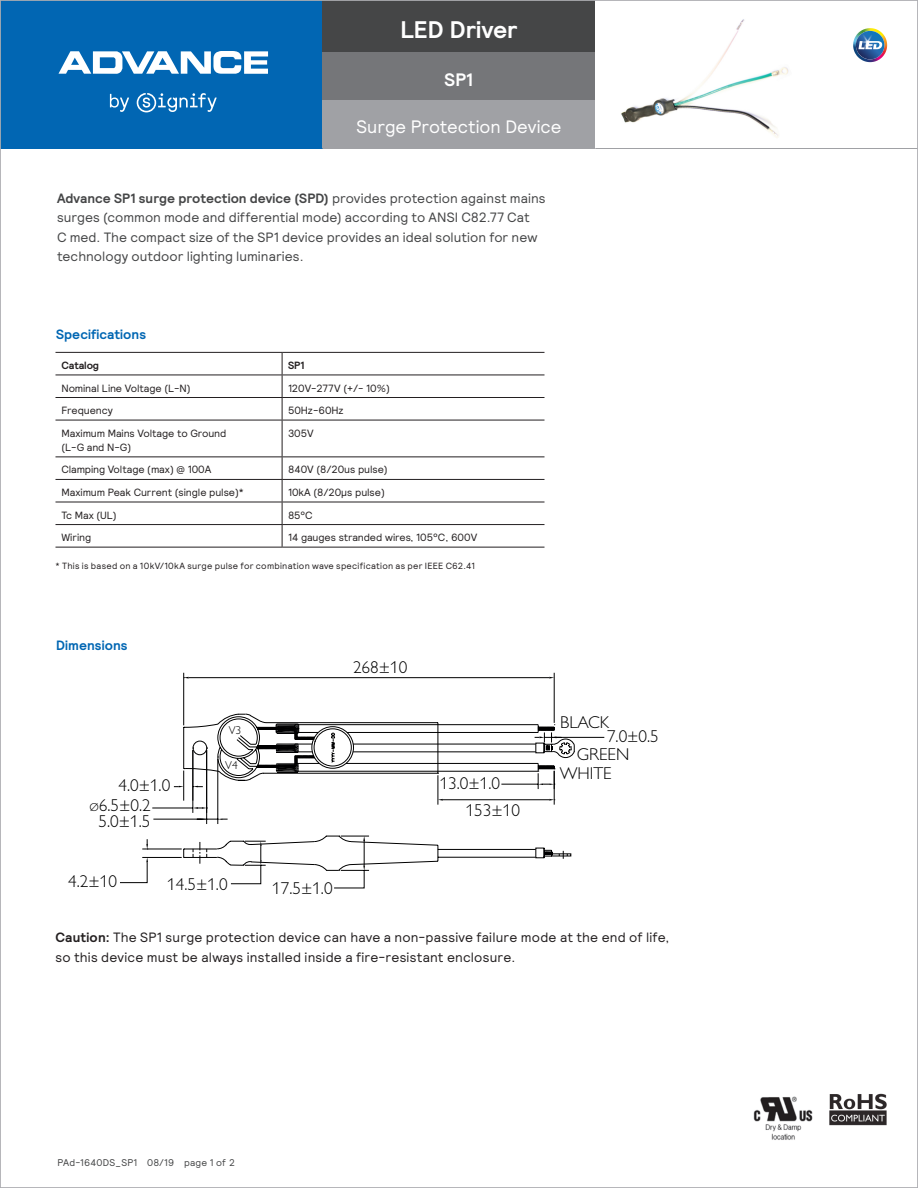
<style>
.page{position:relative;width:918px;height:1188px;background:#fff}
.page>*{position:absolute;margin:0;border:0;box-sizing:border-box;transform-origin:0 0}
.t1{font:700 24px "Relative";color:#fff}
.t2{font:18px "Relative";color:#fff}
.t3{font:700 18px "Relative";color:#fff}
.t4{font:300 17.25px/27.3px "Gill Sans Alt One";color:#000001}
.Advance_Intro_Copy_P{font:13.5px/19.5px "Relative";letter-spacing:.005em;color:#454647}
.Body_09{font:13.5px/19.5px "Relative";letter-spacing:.015em;color:#231f20}
.Advance_Intro_Copy_P-2{font:700 13.5px "Relative";color:#454647}
.Body_09-2{font:700 13.5px "Relative";letter-spacing:.01em;color:#0166b3}
.t5{font:300 11.4px "Gill Sans Alt One";color:#000001}
.PR__chart_text{font:10.5px/14.2px "Relative";letter-spacing:-.005em;color:#231f20}
.PR__chart_headlines{font:700 10.5px "Relative";letter-spacing:-.01em;color:#231f20}
.t6{font:9.75px "Relative";letter-spacing:.025em;color:#454647}
.Body_09-3{font:9px "Relative";letter-spacing:.03em;color:#231f20}
.s1{font-weight:400}
.s2{font-size:11.4px}
.s3{font-weight:700}
</style>
<div class="page">
<div style="left:0;top:0;width:322px;height:148px;background:#0166b3"></div>
<div style="left:322px;top:0;width:274px;height:52px;background:#454647"></div>
<div style="left:322px;top:52px;width:274px;height:48px;background:#757679"></div>
<div style="left:322px;top:100px;width:274px;height:48px;background:#a0a1a5"></div>
<hr style="left:0;top:148px;width:322px;height:1px;background:#0166b3">
<hr style="left:322px;top:148px;width:274px;height:1px;background:#a0a1a5">
<hr style="left:596px;top:148px;width:322px;height:1px;background:#a0a1a5">
<svg style="left:110px;top:93px;width:107px;height:19px"></svg>
<svg style="left:59px;top:51px;width:209px;height:23px"></svg>
<svg style="left:852px;top:27px;width:36px;height:36px"></svg>
<svg style="left:853px;top:28px;width:33px;height:34px"></svg>
<img style="left:621px;top:19px;width:168px;height:119px">
<img style="left:753px;top:1093px;width:134px;height:47px">
<hr style="left:56px;top:352px;width:226px;height:1px;background:#231f20">
<hr style="left:282px;top:352px;width:263px;height:1px;background:#231f20">
<hr style="left:56px;top:375px;width:226px;height:1px;background:#231f20">
<hr style="left:282px;top:375px;width:263px;height:1px;background:#231f20">
<hr style="left:56px;top:397px;width:226px;height:1px;background:#231f20">
<hr style="left:282px;top:397px;width:263px;height:1px;background:#231f20">
<svg style="left:282px;top:353px;width:1px;height:67px"></svg>
<hr style="left:56px;top:420px;width:226px;height:1px;background:#231f20">
<hr style="left:282px;top:420px;width:263px;height:1px;background:#231f20">
<hr style="left:282px;top:420px;width:1px;height:37px;background:#231f20">
<hr style="left:56px;top:457px;width:226px;height:1px;background:#231f20">
<hr style="left:282px;top:457px;width:263px;height:1px;background:#231f20">
<hr style="left:56px;top:479px;width:226px;height:1px;background:#231f20">
<hr style="left:282px;top:479px;width:263px;height:1px;background:#231f20">
<hr style="left:56px;top:502px;width:226px;height:1px;background:#231f20">
<hr style="left:282px;top:502px;width:263px;height:1px;background:#231f20">
<hr style="left:56px;top:524px;width:226px;height:1px;background:#231f20">
<hr style="left:282px;top:524px;width:263px;height:1px;background:#231f20">
<svg style="left:282px;top:457px;width:1px;height:90px"></svg>
<hr style="left:56px;top:547px;width:226px;height:1px;background:#231f20">
<hr style="left:282px;top:547px;width:263px;height:1px;background:#231f20">
<hr style="left:183px;top:673px;width:1px;height:52px;background:#000001">
<hr style="left:554px;top:673px;width:1px;height:50px;background:#000001">
<svg style="left:183px;top:677px;width:372px;height:39px"></svg>
<hr style="left:552px;top:737px;width:52px;height:1px;background:#000001">
<svg style="left:120px;top:716px;width:455px;height:173px"></svg>
<p class="t1" style="left:400px;top:14px;width:119px">LED Driver</p>
<p class="t3" style="left:445px;top:67px;width:30px">SP1</p>
<p class="t2" style="left:357px;top:115px;width:206px">Surge Protection Device</p>
<p class="Advance_Intro_Copy_P-2" style="left:57px;top:189px;width:490px">Advance SP1 surge protection device (SPD) <span class="s1">provides protection against mains</span></p>
<p class="Advance_Intro_Copy_P" style="left:57px;top:207px;width:482px">surges (common mode and differential mode) according to ANSI C82.77 Cat<br>C med. The compact size of the SP1 device provides an ideal solution for new technology outdoor lighting luminaries.</p>
<p class="Body_09-2" style="left:56px;top:326px;width:92px">Specifications</p>
<p class="PR__chart_headlines" style="left:62px;top:358px;width:39px">Catalog</p>
<p class="PR__chart_headlines" style="left:288px;top:358px;width:18px">SP1</p>
<p class="PR__chart_text" style="left:62px;top:380px;width:131px">Nominal Line Voltage (L-N)</p>
<p class="PR__chart_text" style="left:288px;top:380px;width:103px">120V-277V (+/- 10%)</p>
<p class="PR__chart_text" style="left:62px;top:403px;width:53px">Frequency</p>
<p class="PR__chart_text" style="left:288px;top:403px;width:57px">50Hz-60Hz</p>
<p class="PR__chart_text" style="left:62px;top:425px;width:166px">Maximum Mains Voltage to Ground (L-G and N-G)</p>
<p class="PR__chart_text" style="left:288px;top:425px;width:27px">305V</p>
<p class="PR__chart_text" style="left:62px;top:462px;width:151px">Clamping Voltage (max) @ 100A</p>
<p class="PR__chart_text" style="left:288px;top:462px;width:101px">840V (8/20us pulse)</p>
<p class="PR__chart_text" style="left:62px;top:485px;width:184px">Maximum Peak Current (single pulse)*</p>
<p class="PR__chart_text" style="left:288px;top:485px;width:98px">10kA (8/20μs pulse)</p>
<p class="PR__chart_text" style="left:62px;top:507px;width:57px">Tc Max (UL)</p>
<p class="PR__chart_text" style="left:288px;top:507px;width:26px">85°C</p>
<p class="PR__chart_text" style="left:62px;top:530px;width:31px">Wiring</p>
<p class="PR__chart_text" style="left:288px;top:530px;width:191px">14 gauges stranded wires, 105°C, 600V</p>
<p class="Body_09-3" style="left:56px;top:560px;width:421px">* This is based on a 10kV/10kA surge pulse for combination wave specification as per IEEE C62.41</p>
<p class="Body_09-2" style="left:56px;top:636px;width:73px">Dimensions</p>
<p class="t4" style="left:90px;top:775px;width:82px;line-height:20.2px;text-indent:29px">4.0±1.0<br><span class="s2">Ø</span>6.5±0.2</p>
<p class="t4" style="left:98px;top:807px;width:53px">5.0±1.5</p>
<p class="t5" style="left:229px;top:723px;width:14px">V3</p>
<p class="t5" style="left:225px;top:758px;width:14px">V4</p>
<p class="t4" style="left:68px;top:868px;width:50px">4.2±10</p>
<p class="t4" style="left:167px;top:870px;width:62px">14.5±1.0</p>
<p class="t4" style="left:272px;top:874px;width:62px">17.5±1.0</p>
<p class="t4" style="left:353px;top:654px;width:56px">268±10</p>
<p class="t4" style="left:466px;top:770px;width:56px;text-indent:-26px">13.0±1.0<br>153±10</p>
<p class="t4" style="left:577px;top:707px;width:54px;line-height:32px;text-indent:-17px">BLACK<br>GREEN</p>
<p class="t4" style="left:560px;top:759px;width:53px">WHITE</p>
<p class="t4" style="left:607px;top:723px;width:53px">7.0±0.5</p>
<p class="Body_09" style="left:56px;top:927px;width:616px"><span class="s3">Caution:</span> The SP1 surge protection device can have a non-passive failure mode at the end of life, so this device must be always installed inside a fire-resistant enclosure.</p>
<p class="t6" style="left:57px;top:1156px;width:179px">PAd-1640DS_SP1 08/19 page 1 of 2</p>
</div>
